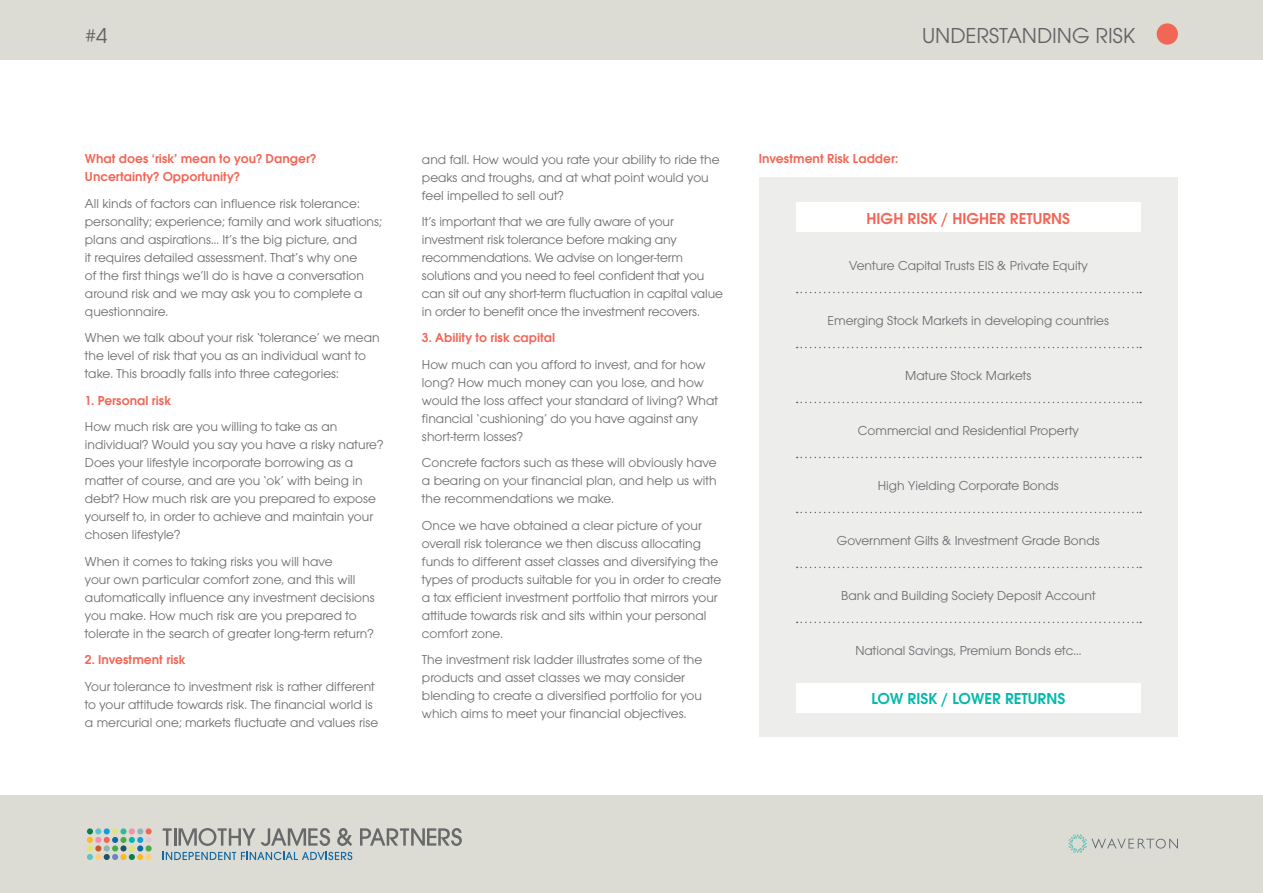
<style>
.page{position:relative;width:1263px;height:893px;background:#fff}
.page>*{position:absolute;margin:0;border:0;box-sizing:border-box;transform-origin:0 0}
.t1{font:22.5px "Avant Garde Gothic Itc T";color:#636366}
.t2{font:600 16.5px "Avant Garde Gothic Itc T";color:#f26656}
.t3{font:600 16.5px "Avant Garde Gothic Itc T";color:#03b9ac}
.t4{font:13.5px/18px "Avant Garde Gothic Itc T";color:#6c6d70}
.t5{font:600 13.5px/18px "Avant Garde Gothic Itc T";color:#f26656}
</style>
<div class="page">
<div style="left:0;top:0;width:1263px;height:60px;background:#dcdcd4"></div>
<div style="left:0;top:795px;width:1263px;height:98px;background:#dcdcd4"></div>
<div style="left:120px;top:854px;width:7px;height:6px;background:#fcb825;border-radius:50%"></div>
<div style="left:120px;top:845px;width:7px;height:6px;background:#1f5362;border-radius:50%"></div>
<div style="left:120px;top:837px;width:7px;height:6px;background:#4ba947;border-radius:50%"></div>
<svg style="left:87px;top:828px;width:31px;height:32px"></svg>
<div style="left:120px;top:828px;width:7px;height:6px;background:#2fbb96;border-radius:50%"></div>
<svg style="left:129px;top:828px;width:23px;height:32px"></svg>
<svg style="left:163px;top:828px;width:92px;height:18px"></svg>
<svg style="left:261px;top:828px;width:69px;height:18px"></svg>
<svg style="left:337px;top:828px;width:15px;height:18px"></svg>
<svg style="left:360px;top:828px;width:102px;height:18px"></svg>
<svg style="left:163px;top:852px;width:189px;height:8px"></svg>
<svg style="left:1068px;top:834px;width:110px;height:19px"></svg>
<div style="left:1157px;top:23px;width:21px;height:22px;background:#f26656;border-radius:50%"></div>
<div style="left:759px;top:177px;width:419px;height:560px;background:#edeeec"></div>
<div style="left:796px;top:202px;width:345px;height:30px;background:#fff"></div>
<div style="left:796px;top:683px;width:345px;height:29px;background:#fff"></div>
<svg style="left:797px;top:292px;width:344px;height:1px"></svg>
<svg style="left:797px;top:402px;width:344px;height:1px"></svg>
<svg style="left:797px;top:512px;width:344px;height:1px"></svg>
<svg style="left:797px;top:347px;width:344px;height:1px"></svg>
<svg style="left:797px;top:457px;width:344px;height:1px"></svg>
<svg style="left:797px;top:567px;width:344px;height:1px"></svg>
<svg style="left:797px;top:622px;width:344px;height:1px"></svg>
<h1 class="t1" style="left:85px;top:22px;width:24px">#4</h1>
<h1 class="t1" style="left:922px;top:22px;width:215px">UNDERSTANDING RISK</h1>
<p class="t5" style="left:85px;top:150px;width:233px">What does ‘risk’ mean to you? Danger?<br>Uncertainty? Opportunity?</p>
<p class="t4" style="left:85px;top:194px;width:298px">All kinds of factors can influence risk tolerance: personality; experience; family and work situations; plans and aspirations… It’s the big picture, and<br>it requires detailed assessment. That’s why one<br>of the first things we’ll do is have a conversation around risk and we may ask you to complete a questionnaire.</p>
<p class="t4" style="left:85px;top:329px;width:296px">When we talk about your risk ‘tolerance’ we mean the level of risk that you as an individual want to take. This broadly falls into three categories:</p>
<p class="t5" style="left:85px;top:391px;width:88px">1. Personal risk</p>
<p class="t4" style="left:85px;top:418px;width:300px">How much risk are you willing to take as an individual? Would you say you have a risky nature?<br>Does your lifestyle incorporate borrowing as a matter of course, and are you ‘ok’ with being in debt? How much risk are you prepared to expose yourself to, in order to achieve and maintain your chosen lifestyle?</p>
<p class="t4" style="left:85px;top:552px;width:291px">When it comes to taking risks you will have<br>your own particular comfort zone, and this will automatically influence any investment decisions you make. How much risk are you prepared to tolerate in the search of greater long-term return?</p>
<p class="t5" style="left:85px;top:651px;width:102px">2. Investment risk</p>
<p class="t4" style="left:85px;top:677px;width:295px">Your tolerance to investment risk is rather different to your attitude towards risk. The financial world is a mercurial one; markets fluctuate and values rise</p>
<p class="t4" style="left:422px;top:150px;width:299px">and fall. How would you rate your ability to ride the peaks and troughs, and at what point would you feel impelled to sell out?</p>
<p class="t4" style="left:422px;top:212px;width:303px">It’s important that we are fully aware of your investment risk tolerance before making any recommendations. We advise on longer-term solutions and you need to feel confident that you can sit out any short-term fluctuation in capital value in order to benefit once the investment recovers.</p>
<p class="t5" style="left:422px;top:329px;width:135px">3. Ability to risk capital</p>
<p class="t4" style="left:422px;top:355px;width:298px">How much can you afford to invest, and for how long? How much money can you lose, and how would the loss affect your standard of living? What financial ‘cushioning’ do you have against any short-term losses?</p>
<p class="t4" style="left:422px;top:454px;width:296px;text-align:justify">Concrete factors such as these will obviously have a bearing on your financial plan, and help us with the recommendations we make.</p>
<p class="t4" style="left:422px;top:516px;width:301px">Once we have obtained a clear picture of your overall risk tolerance we then discuss allocating funds to different asset classes and diversifying the types of products suitable for you in order to create a tax efficient investment portfolio that mirrors your attitude towards risk and sits within your personal comfort zone.</p>
<p class="t4" style="left:422px;top:651px;width:282px">The investment risk ladder illustrates some of the products and asset classes we may consider blending to create a diversified portfolio for you which aims to meet your financial objectives.</p>
<p class="t5" style="left:759px;top:150px;width:141px">Investment Risk Ladder:</p>
<p class="t2" style="left:866px;top:208px;width:205px">HIGH RISK / HIGHER RETURNS</p>
<p class="t4" style="left:849px;top:257px;width:240px">Venture Capital Trusts EIS &amp; Private Equity</p>
<p class="t4" style="left:827px;top:312px;width:283px">Emerging Stock Markets in developing countries</p>
<p class="t4" style="left:905px;top:367px;width:128px">Mature Stock Markets</p>
<p class="t4" style="left:858px;top:422px;width:222px">Commercial and Residential Property</p>
<p class="t4" style="left:878px;top:476px;width:182px">High Yielding Corporate Bonds</p>
<p class="t4" style="left:837px;top:531px;width:264px">Government Gilts &amp; Investment Grade Bonds</p>
<p class="t4" style="left:841px;top:586px;width:256px">Bank and Building Society Deposit Account</p>
<p class="t4" style="left:855px;top:641px;width:228px">National Savings, Premium Bonds etc...</p>
<p class="t3" style="left:871px;top:689px;width:196px">LOW RISK / LOWER RETURNS</p>
</div>
